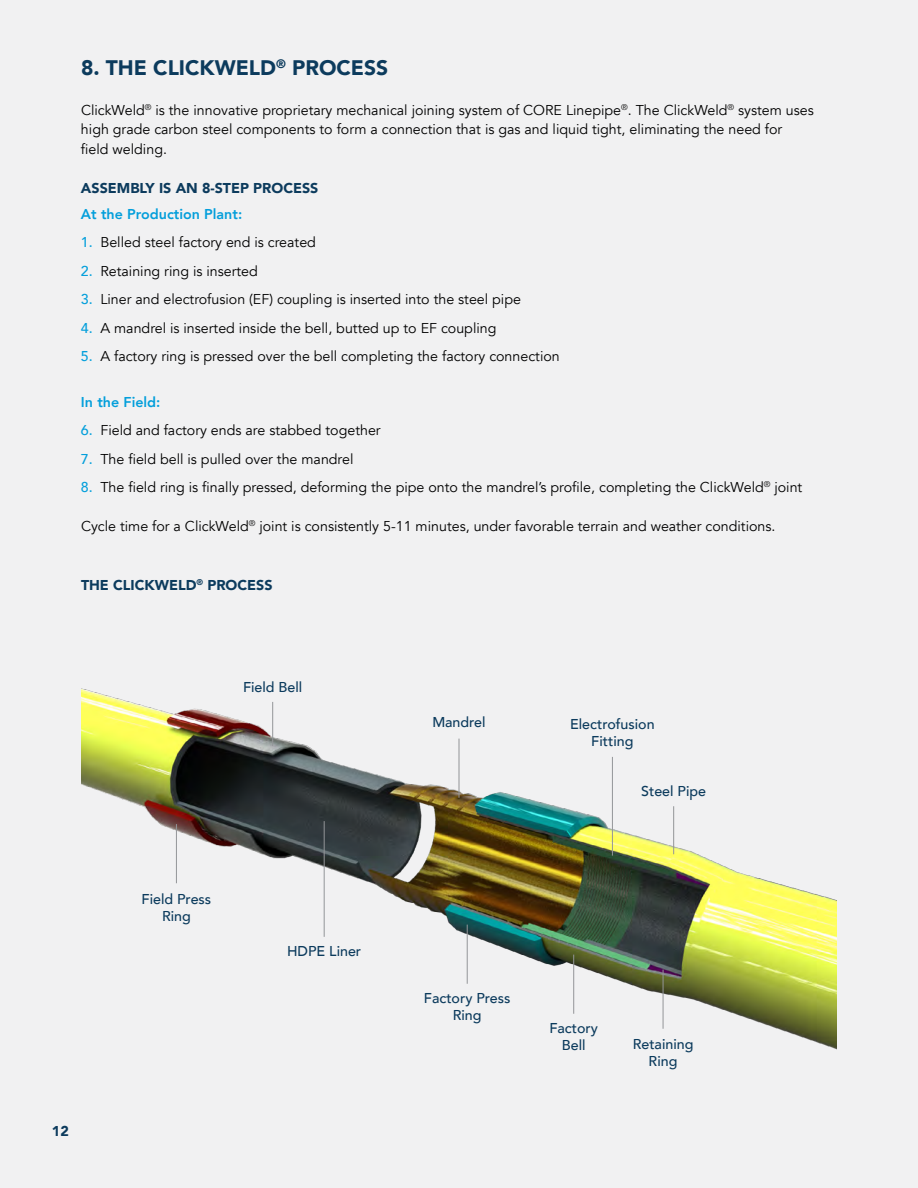
<style>
.page{position:relative;width:918px;height:1188px;background:#f1f1f2}
.page>*{position:absolute;margin:0;border:0;box-sizing:border-box;transform-origin:0 0}
.t1{font:900 21px "Avenir";color:#0c3b5d}
.t2{font:14.25px/19.5px "Avenir";color:#000}
.t3{font:500 14.25px/17.1px "Avenir";color:#0c3b5d;text-align:center}
.t4{font:900 14.25px "Avenir";color:#0c3b5d}
.t5{font:800 14.25px "Avenir";color:#049fdb}
.s1{font-weight:500;color:#049fdb}
</style>
<div class="page">
<img style="left:81px;top:688px;width:756px;height:362px">
<hr style="left:272px;top:702px;width:1px;height:44px;background:#939598">
<hr style="left:459px;top:739px;width:1px;height:59px;background:#939598">
<hr style="left:176px;top:824px;width:1px;height:59px;background:#939598">
<hr style="left:612px;top:757px;width:1px;height:99px;background:#939598">
<hr style="left:673px;top:806px;width:1px;height:48px;background:#939598">
<hr style="left:467px;top:925px;width:1px;height:59px;background:#939598">
<hr style="left:573px;top:955px;width:1px;height:59px;background:#939598">
<hr style="left:324px;top:821px;width:1px;height:116px;background:#939598">
<hr style="left:663px;top:970px;width:1px;height:59px;background:#939598">
<h1 class="t1" style="left:81px;top:50px;width:309px">8. THE CLICKWELD<sup>®</sup> PROCESS</h1>
<p class="t2" style="left:81px;top:100px;width:734px">ClickWeld<sup>®</sup> is the innovative proprietary mechanical joining system of CORE Linepipe<sup>®</sup>. The ClickWeld<sup>®</sup> system uses high grade carbon steel components to form a connection that is gas and liquid tight, eliminating the need for<br>field welding.</p>
<p class="t4" style="left:81px;top:176px;width:239px">ASSEMBLY IS AN 8-STEP PROCESS</p>
<p class="t5" style="left:81px;top:203px;width:163px">At the Production Plant:</p>
<p class="t2" style="left:81px;top:233px;width:237px"><span class="s1">1.</span> Belled steel factory end is created</p>
<p class="t2" style="left:81px;top:261px;width:178px"><span class="s1">2.</span> Retaining ring is inserted</p>
<p class="t2" style="left:81px;top:290px;width:442px"><span class="s1">3.</span> Liner and electrofusion (EF) coupling is inserted into the steel pipe</p>
<p class="t2" style="left:81px;top:318px;width:417px"><span class="s1">4.</span> A mandrel is inserted inside the bell, butted up to EF coupling</p>
<p class="t2" style="left:81px;top:347px;width:480px"><span class="s1">5.</span> A factory ring is pressed over the bell completing the factory connection</p>
<p class="t5" style="left:81px;top:391px;width:81px">In the Field:</p>
<p class="t2" style="left:81px;top:421px;width:301px"><span class="s1">6.</span> Field and factory ends are stabbed together</p>
<p class="t2" style="left:81px;top:449px;width:274px"><span class="s1">7.</span> The field bell is pulled over the mandrel</p>
<p class="t2" style="left:81px;top:478px;width:723px"><span class="s1">8.</span> The field ring is finally pressed, deforming the pipe onto the mandrel’s profile, completing the ClickWeld<sup>®</sup> joint</p>
<p class="t2" style="left:81px;top:517px;width:696px">Cycle time for a ClickWeld<sup>®</sup> joint is consistently 5-11 minutes, under favorable terrain and weather conditions.</p>
<p class="t4" style="left:81px;top:572px;width:193px">THE CLICKWELD<sup>®</sup> PROCESS</p>
<p class="t3" style="left:243px;top:677px;width:61px">Field Bell</p>
<p class="t3" style="left:432px;top:713px;width:55px">Mandrel</p>
<p class="t3" style="left:570px;top:715px;width:86px">Electrofusion<br>Fitting</p>
<p class="t3" style="left:641px;top:781px;width:66px">Steel Pipe</p>
<p class="t3" style="left:142px;top:890px;width:71px">Field Press<br>Ring</p>
<p class="t4" style="left:52px;top:1119px;width:18px">12</p>
<p class="t3" style="left:287px;top:942px;width:76px">HDPE Liner</p>
<p class="t3" style="left:424px;top:989px;width:88px">Factory Press<br>Ring</p>
<p class="t3" style="left:549px;top:1019px;width:50px">Factory<br>Bell</p>
<p class="t3" style="left:633px;top:1035px;width:62px">Retaining<br>Ring</p>
</div>
